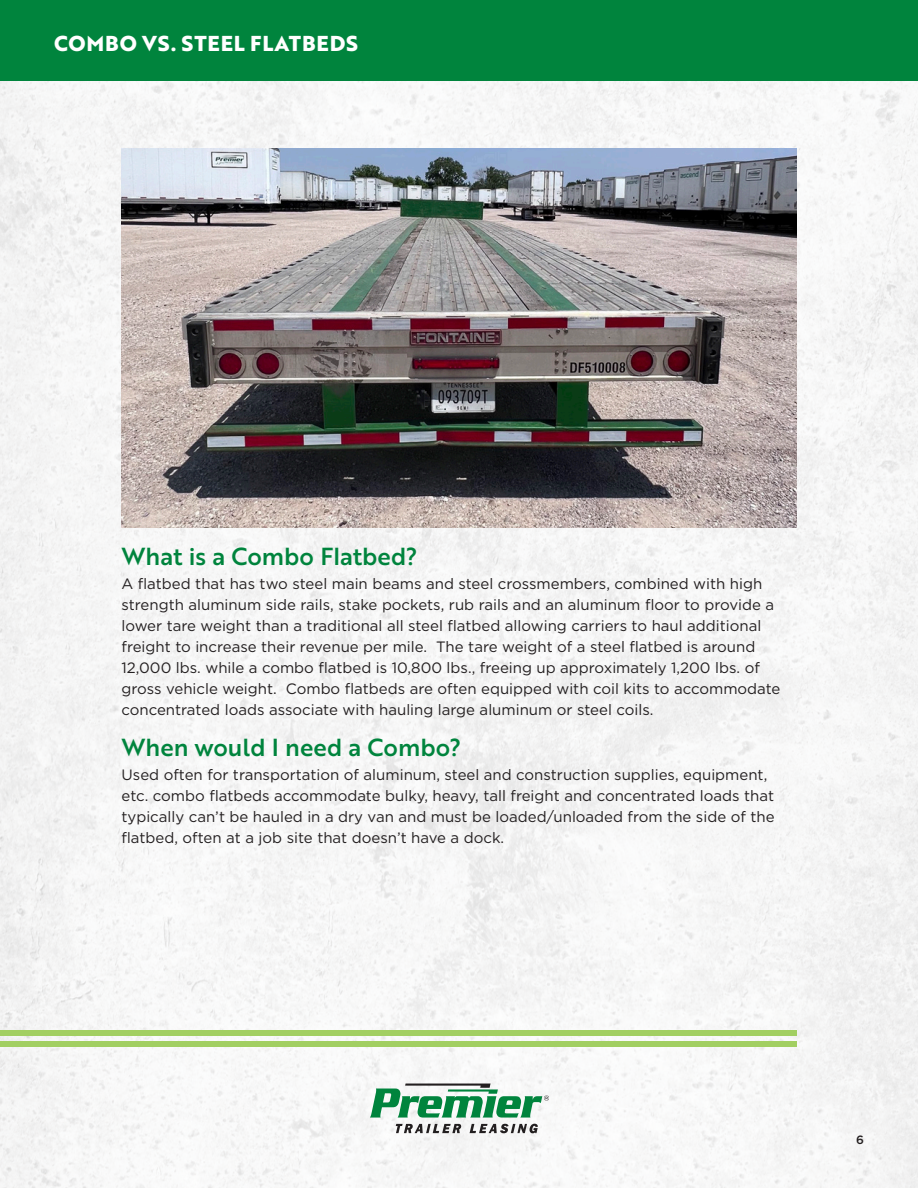
<style>
.page{position:relative;width:918px;height:1188px;background:#fff}
.page>*{position:absolute;margin:0;border:0;box-sizing:border-box;transform-origin:0 0}
.subhead{font:24px "Brother 1816 Medium";color:#00843d}
.t1{font:700 21px "Brother 1816 Extra";letter-spacing:.04em;color:#fff}
.body_copy{font:15px/21px "Gotham";color:#231f20}
.body_copy-2{font:500 12px "Gotham";color:#231f20}
</style>
<div class="page">
<div style="left:0;top:81px;width:918px;height:1107px;background:#f6f6f6"></div>
<svg style="left:396px;top:1124px;width:65px;height:9px"></svg>
<svg style="left:470px;top:1124px;width:68px;height:9px"></svg>
<svg style="left:370px;top:1084px;width:178px;height:34px"></svg>
<div style="left:0;top:0;width:918px;height:81px;background:#00843d"></div>
<div style="left:0;top:1031px;width:796px;height:5px;background:#a2cf62"></div>
<div style="left:0;top:1041px;width:796px;height:5px;background:#a2cf62"></div>
<img style="left:122px;top:149px;width:674px;height:379px">
<p class="t1" style="left:54px;top:27px;width:306px">COMBO VS. STEEL FLATBEDS</p>
<p class="subhead" style="left:122px;top:538px;width:298px">What is a Combo Flatbed?</p>
<p class="body_copy" style="left:122px;top:573px;width:661px">A flatbed that has two steel main beams and steel crossmembers, combined with high strength aluminum side rails, stake pockets, rub rails and an aluminum floor to provide a lower tare weight than a traditional all steel flatbed allowing carriers to haul additional freight to increase their revenue per mile. The tare weight of a steel flatbed is around 12,000 lbs. while a combo flatbed is 10,800 lbs., freeing up approximately 1,200 lbs. of gross vehicle weight. Combo flatbeds are often equipped with coil kits to accommodate concentrated loads associate with hauling large aluminum or steel coils.</p>
<p class="subhead" style="left:122px;top:729px;width:341px">When would I need a Combo?</p>
<p class="body_copy" style="left:122px;top:764px;width:655px">Used often for transportation of aluminum, steel and construction supplies, equipment, etc. combo flatbeds accommodate bulky, heavy, tall freight and concentrated loads that typically can’t be hauled in a dry van and must be loaded/unloaded from the side of the flatbed, often at a job site that doesn’t have a dock.</p>
<p class="body_copy-2" style="left:856px;top:1132px;width:9px">6</p>
</div>
